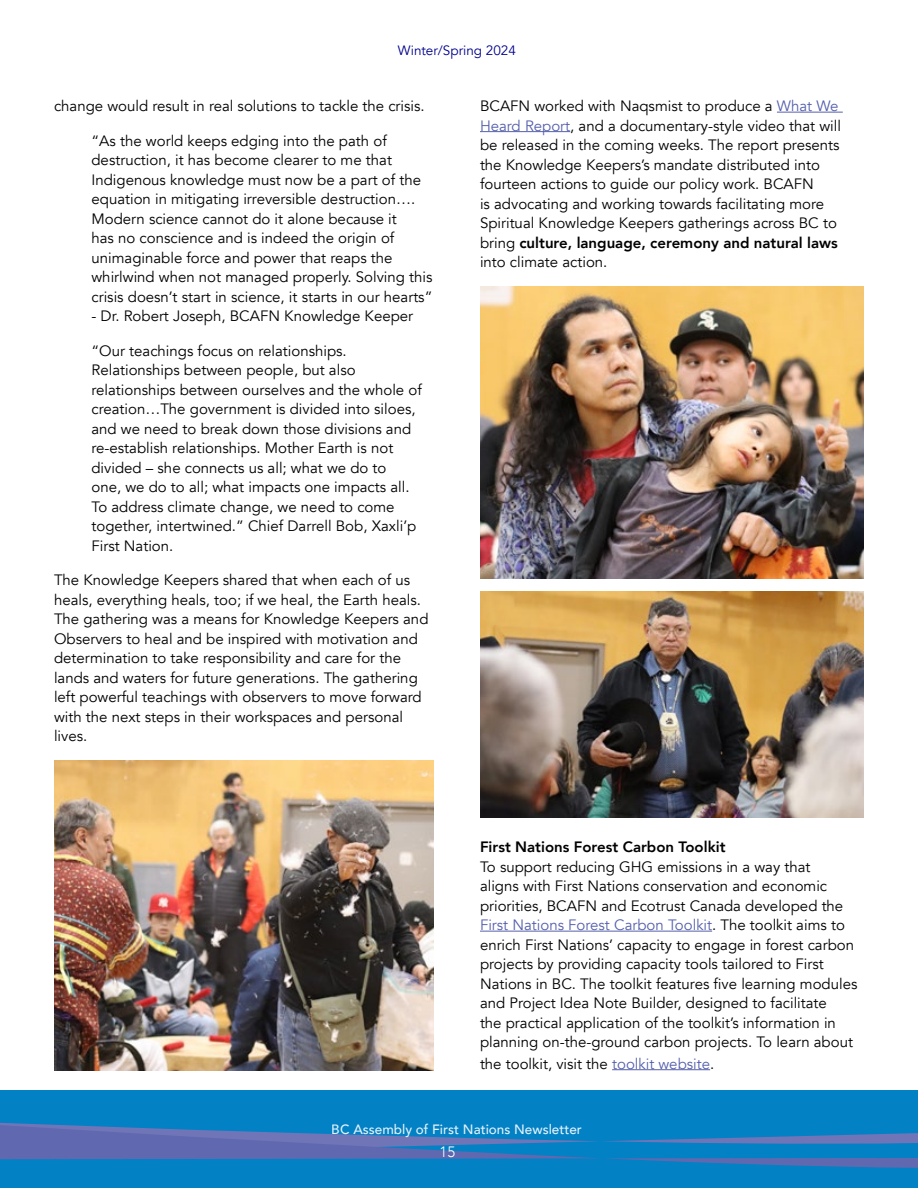
<style>
.page{position:relative;width:918px;height:1188px;background:#fff}
.page>*{position:absolute;margin:0;border:0;box-sizing:border-box;transform-origin:0 0}
.t1{font:15px/19.5px "Avenir";color:#000}
.t2{font:800 15px "Avenir";color:#000}
.t3{font:300 15px "Avenir";color:#fff}
.t4{font:500 13.5px "Avenir";color:#fff}
.t5{font:13.5px "Avenir";color:#00008e}
.s1{color:#5560ac}
.s2{font-weight:800}
</style>
<div class="page">
<div style="left:0;top:1090px;width:918px;height:98px;background:#0281c5"></div>
<svg style="left:0;top:1122px;width:918px;height:46px"></svg>
<hr style="left:777px;top:112px;width:66px;height:1px;background:#5560ac">
<hr style="left:480px;top:131px;width:90px;height:1px;background:#5560ac">
<img style="left:54px;top:760px;width:380px;height:311px">
<img style="left:480px;top:286px;width:384px;height:293px">
<img style="left:480px;top:591px;width:384px;height:227px">
<hr style="left:480px;top:931px;width:232px;height:1px;background:#5560ac">
<hr style="left:612px;top:1069px;width:98px;height:1px;background:#5560ac">
<p class="t5" style="left:398px;top:42px;width:120px">Winter/Spring 2024</p>
<p class="t1" style="left:54px;top:96px;width:372px">change would result in real solutions to tackle the crisis.</p>
<p class="t1" style="left:92px;top:131px;width:343px">“As the world keeps edging into the path of destruction, it has become clearer to me that Indigenous knowledge must now be a part of the equation in mitigating irreversible destruction….<br>Modern science cannot do it alone because it<br>has no conscience and is indeed the origin of unimaginable force and power that reaps the whirlwind when not managed properly. Solving this crisis doesn’t start in science, it starts in our hearts”</p>
<p class="t1" style="left:92px;top:306px;width:323px">- Dr. Robert Joseph, BCAFN Knowledge Keeper</p>
<p class="t1" style="left:92px;top:341px;width:332px">“Our teachings focus on relationships.<br>Relationships between people, but also relationships between ourselves and the whole of creation…The government is divided into siloes, and we need to break down those divisions and re-establish relationships. Mother Earth is not divided – she connects us all; what we do to<br>one, we do to all; what impacts one impacts all.<br>To address climate change, we need to come together, intertwined.” Chief Darrell Bob, Xaxli’p First Nation.</p>
<p class="t1" style="left:54px;top:570px;width:376px">The Knowledge Keepers shared that when each of us heals, everything heals, too; if we heal, the Earth heals.<br>The gathering was a means for Knowledge Keepers and Observers to heal and be inspired with motivation and determination to take responsibility and care for the lands and waters for future generations. The gathering left powerful teachings with observers to move forward with the next steps in their workspaces and personal lives.</p>
<p class="t1" style="left:480px;top:96px;width:363px">BCAFN worked with Naqsmist to produce a <span class="s1">What We Heard Report</span>, and a documentary-style video that will be released in the coming weeks. The report presents the Knowledge Keepers’s mandate distributed into fourteen actions to guide our policy work. BCAFN<br>is advocating and working towards facilitating more Spiritual Knowledge Keepers gatherings across BC to bring <span class="s2">culture, language, ceremony and natural laws </span>into climate action.</p>
<p class="t2" style="left:480px;top:835px;width:247px">First Nations Forest Carbon Toolkit</p>
<p class="t1" style="left:480px;top:857px;width:379px">To support reducing GHG emissions in a way that<br>aligns with First Nations conservation and economic priorities, BCAFN and Ecotrust Canada developed the <span class="s1">First Nations Forest Carbon Toolkit</span>. The toolkit aims to enrich First Nations’ capacity to engage in forest carbon projects by providing capacity tools tailored to First Nations in BC. The toolkit features five learning modules and Project Idea Note Builder, designed to facilitate<br>the practical application of the toolkit’s information in planning on-the-ground carbon projects. To learn about</p>
<p class="t1" style="left:480px;top:1054px;width:236px">the toolkit, visit the <span class="s1">toolkit website</span>.</p>
<p class="t4" style="left:332px;top:1118px;width:252px">BC Assembly of First Nations Newsletter</p>
<p class="t3" style="left:440px;top:1142px;width:17px">15</p>
</div>
